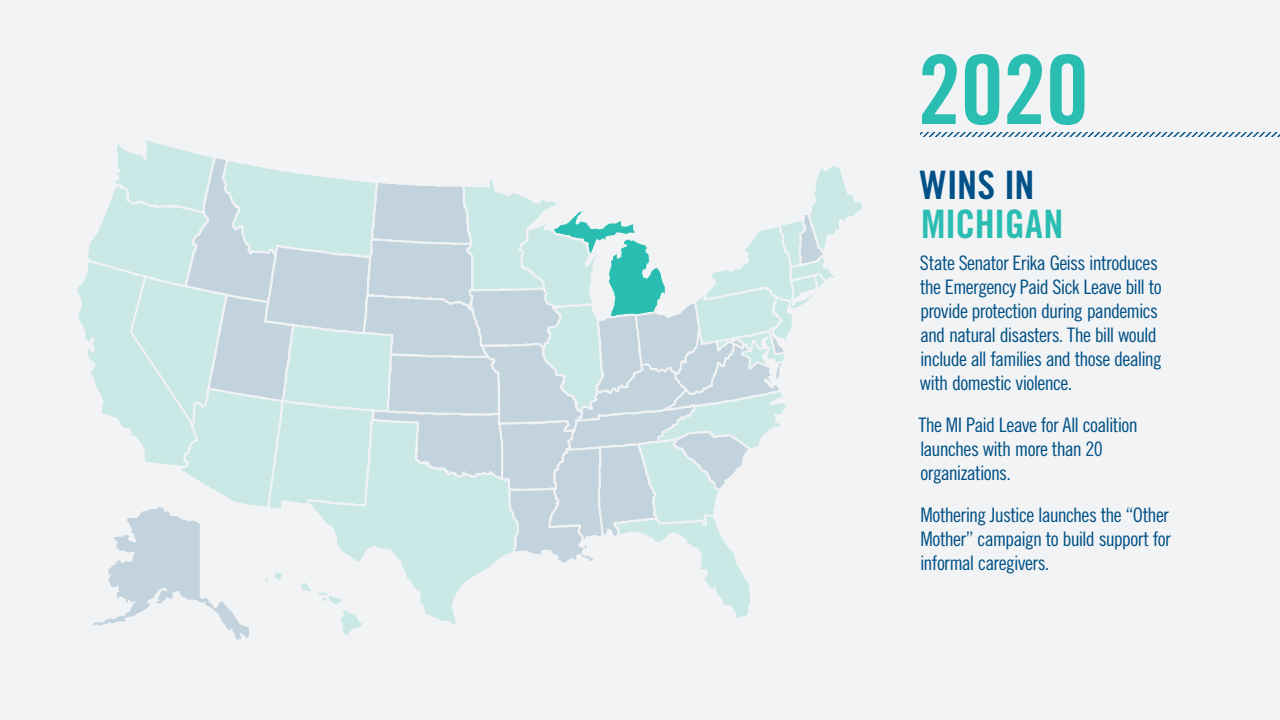
<style>
.page{position:relative;width:1280px;height:720px;background:#f2f3f4}
.page>*{position:absolute;margin:0;border:0;box-sizing:border-box;transform-origin:0 0}
.t1{font:95.6px "Trade Gothic LT Std Bd Cn 20";color:#2abdb1}
.t2{font:39.2px "Trade Gothic LT Std Bd Cn 20";letter-spacing:-.015em;color:#2abdb1}
.t3{font:39.2px "Trade Gothic LT Std Bd Cn 20";letter-spacing:-.005em;color:#005187}
.t4{font:20px/24px "Trade Gothic LT Std Cn 18";letter-spacing:-.035em;color:#005187}
</style>
<div class="page">
<svg style="left:920px;top:133px;width:360px;height:4px"></svg>
<svg style="left:77px;top:140px;width:785px;height:500px"></svg>
<h1 class="t1" style="left:918px;top:32px;width:173px">2020</h1>
<h2 class="t3" style="left:920px;top:161px;width:116px">WINS IN</h2>
<h2 class="t2" style="left:921px;top:200px;width:144px">MICHIGAN</h2>
<p class="t4" style="left:920px;top:251px;width:244px">State Senator Erika Geiss introduces the Emergency Paid Sick Leave bill to provide protection during pandemics and natural disasters. The bill would include all families and those dealing with domestic violence.</p>
<p class="t4" style="left:918px;top:413px;width:221px">The MI Paid Leave for All coalition launches with more than 20 organizations.</p>
<p class="t4" style="left:920px;top:503px;width:252px;text-align:justify">Mothering Justice launches the “Other Mother” campaign to build support for informal caregivers.</p>
</div>
